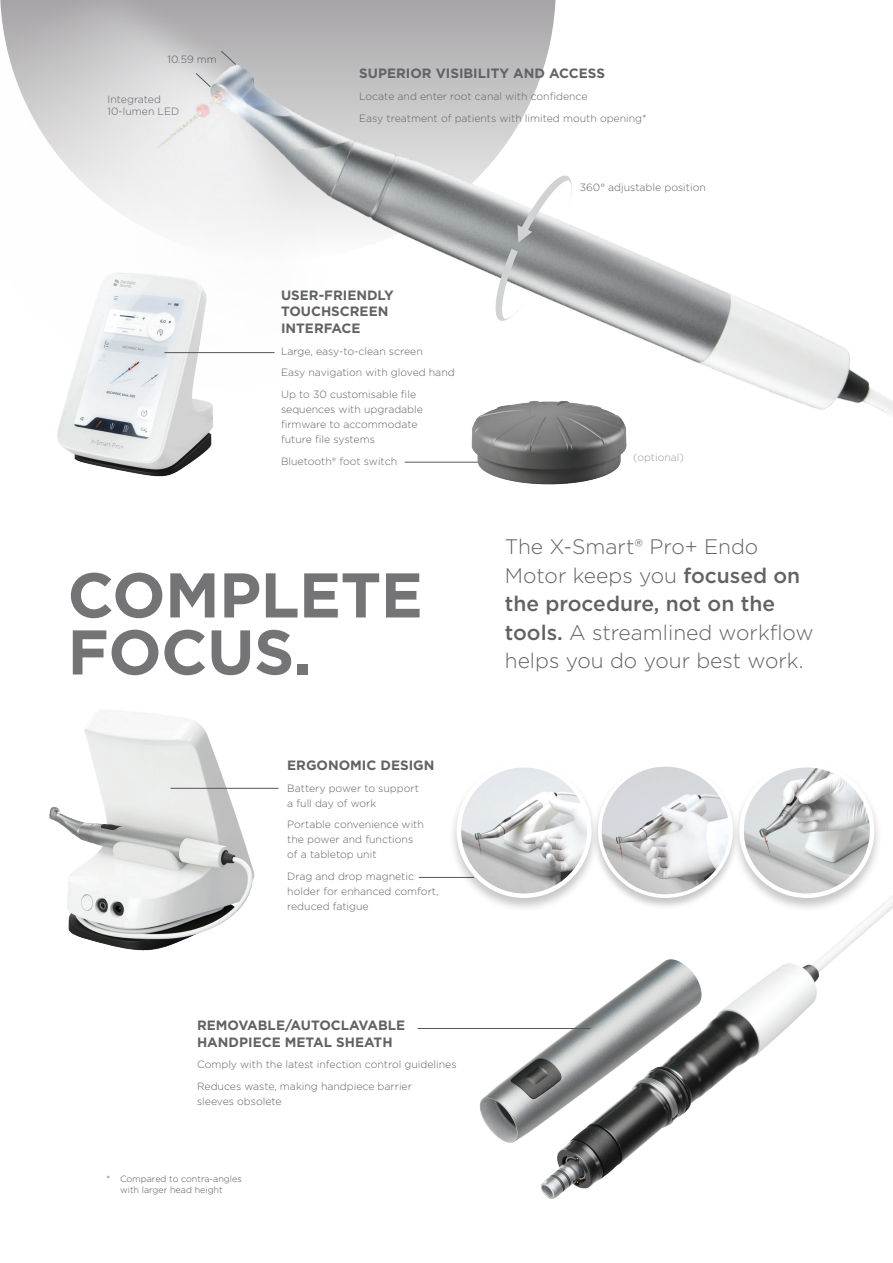
<style>
.page{position:relative;width:893px;height:1263px;background:#fff}
.page>*{position:absolute;margin:0;border:0;box-sizing:border-box;transform-origin:0 0}
.t1{font:700 63px/57px "Gotham";letter-spacing:-.01em;color:#747476}
.t2{font:300 21px/28.5px "Gotham";color:#606264}
.t3{font:700 13.5px/16.5px "Gotham";color:#606264}
.t4{font:300 10.5px/15px "Gotham";color:#606264}
.t5{font:300 10.5px "Gotham";color:#999799}
.t6{font:300 10.5px "Gotham";color:#535759}
.t7{font:300 9px/10.8px "Gotham";color:#535759}
.s1{font-weight:500}
</style>
<div class="page">
<img style="left:479px;top:895px;width:414px;height:304px">
<img style="left:0;top:0;width:893px;height:462px">
<svg style="left:221px;top:51px;width:15px;height:14px"></svg>
<svg style="left:196px;top:73px;width:15px;height:14px"></svg>
<img style="left:34px;top:233px;width:223px;height:244px">
<img style="left:49px;top:709px;width:220px;height:242px">
<hr style="left:164px;top:352px;width:111px;height:1px;background:#535759">
<hr style="left:405px;top:462px;width:83px;height:1px;background:#535759">
<hr style="left:418px;top:1028px;width:172px;height:1px;background:#535759">
<hr style="left:171px;top:788px;width:108px;height:1px;background:#535759">
<img style="left:454px;top:392px;width:183px;height:93px">
<hr style="left:419px;top:877px;width:55px;height:1px;background:#535759">
<div style="left:448px;top:761px;width:152px;height:152px;background:#231f20;opacity:.25"></div>
<img style="left:459px;top:765px;width:130px;height:131px;border-radius:65px">
<div style="left:457px;top:763px;width:135px;height:135px;border:4px solid #fff;border-radius:50%"></div>
<div style="left:591px;top:762px;width:148px;height:148px;background:#231f20;opacity:.25"></div>
<img style="left:600px;top:765px;width:131px;height:131px;border-radius:66px">
<div style="left:598px;top:763px;width:135px;height:135px;border:4px solid #fff;border-radius:50%"></div>
<svg style="left:491px;top:249px;width:36px;height:74px"></svg>
<svg style="left:517px;top:172px;width:56px;height:70px"></svg>
<div style="left:731px;top:761px;width:151px;height:152px;background:#231f20;opacity:.25"></div>
<img style="left:742px;top:765px;width:130px;height:131px;border-radius:65px">
<div style="left:739px;top:763px;width:135px;height:135px;border:4px solid #fff;border-radius:50%"></div>
<p class="t6" style="left:168px;top:53px;width:51px">10.59 mm</p>
<p class="t4" style="left:108px;top:93px;width:73px;line-height:12px">Integrated<br>10-lumen LED</p>
<p class="t3" style="left:359px;top:65px;width:247px">SUPERIOR VISIBILITY AND ACCESS</p>
<p class="t4" style="left:359px;top:85px;width:289px;line-height:21.8px">Locate and enter root canal with confidence<br>Easy treatment of patients with limited mouth opening*</p>
<p class="t4" style="left:580px;top:180px;width:128px">360° adjustable position</p>
<p class="t3" style="left:281px;top:287px;width:114px">USER-FRIENDLY<br>TOUCHSCREEN<br>INTERFACE</p>
<p class="t4" style="left:281px;top:340px;width:175px;line-height:21.8px">Large, easy-to-clean screen<br>Easy navigation with gloved hand<br>Up to 30 customisable file</p>
<p class="t4" style="left:281px;top:402px;width:143px">sequences with upgradable firmware to accommodate future file systems</p>
<p class="t4" style="left:281px;top:453px;width:118px">Bluetooth® foot switch</p>
<p class="t5" style="left:633px;top:450px;width:52px">(optional)</p>
<h1 class="t1" style="left:68px;top:566px;width:357px">COMPLETE<br>FOCUS.</h1>
<p class="t3" style="left:287px;top:757px;width:149px">ERGONOMIC DESIGN</p>
<p class="t4" style="left:287px;top:780px;width:133px">Battery power to support a full day of work</p>
<p class="t4" style="left:287px;top:817px;width:138px">Portable convenience with the power and functions of a tabletop unit</p>
<p class="t4" style="left:287px;top:868px;width:153px">Drag and drop magnetic holder for enhanced comfort, reduced fatigue</p>
<p class="t3" style="left:197px;top:1017px;width:210px">REMOVABLE/AUTOCLAVABLE<br>HANDPIECE METAL SHEATH</p>
<p class="t4" style="left:197px;top:1053px;width:261px;line-height:21.8px">Comply with the latest infection control guidelines<br>Reduces waste, making handpiece barrier</p>
<p class="t4" style="left:197px;top:1094px;width:86px">sleeves obsolete</p>
<p class="t7" style="left:120px;top:1173px;width:123px;text-indent:-14px">* Compared to contra-angles with larger head height</p>
<h2 class="t2" style="left:505px;top:532px;width:310px">The X-Smart® Pro+ Endo<br>Motor keeps you <span class="s1">focused on the procedure, not on the tools.</span> A streamlined workflow helps you do your best work.</h2>
</div>
